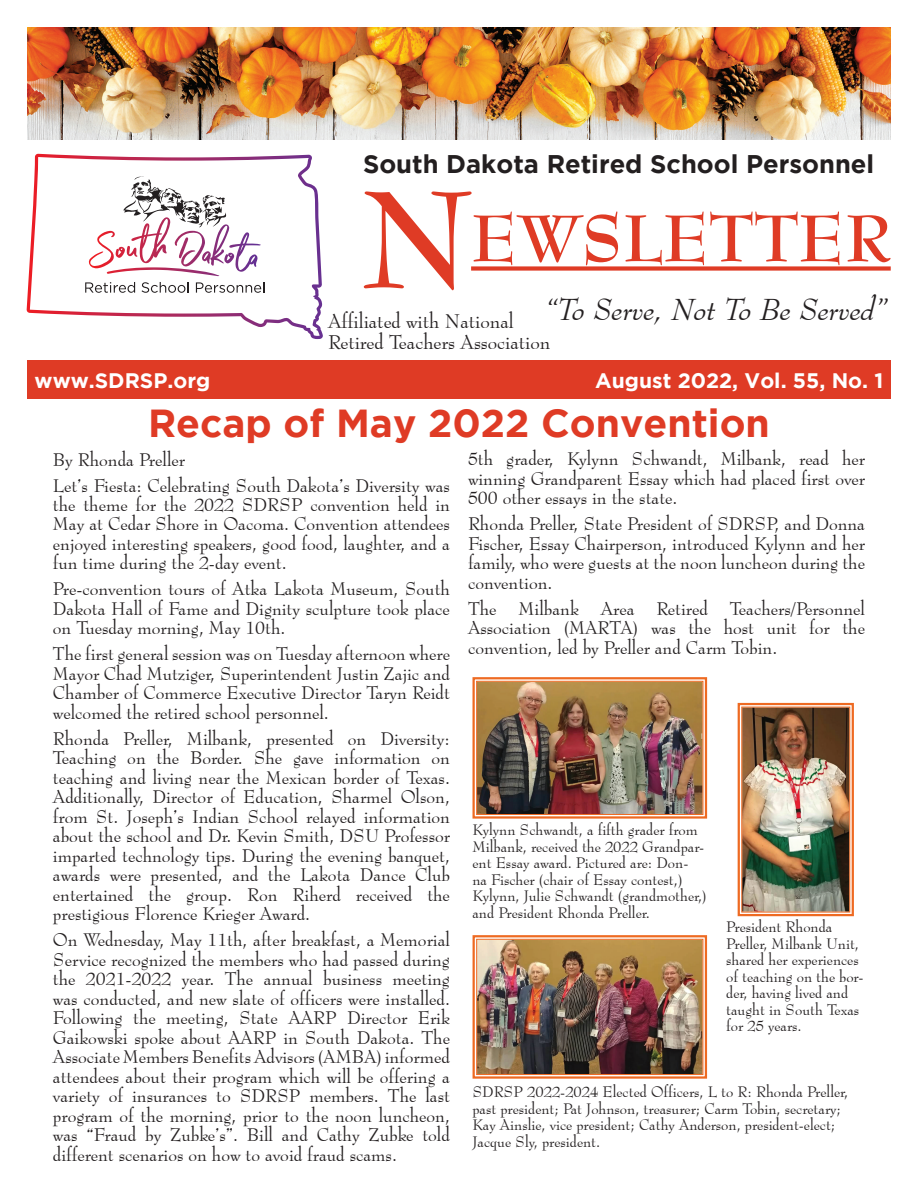
<style>
.page{position:relative;width:918px;height:1188px;background:#fff}
.page>*{position:absolute;margin:0;border:0;box-sizing:border-box;transform-origin:0 0}
.t1{font:700 64.5px "Bernhard Modern BT";color:#df3b25}
.t2{font:700 39px "Gotham";color:#df3b25}
.t3{font:italic 30px "Bernhard Modern BT";color:#231f20}
.t4{font:700 25.5px "Gotham";color:#231f20}
.t5{font:700 21px "Gotham";color:#fff}
.t6{font:19.5px/21px "Bernhard Modern BT";color:#231f20}
.t7{font:18px/19.5px "Bernhard Modern BT";color:#231f20;text-align:justify}
.t8{font:15px/16.5px "Bernhard Modern BT";color:#231f20}
.s1{font-size:135px}
</style>
<div class="page">
<div style="left:471px;top:266px;width:420px;height:5px;background:#df3b25"></div>
<div style="left:27px;top:361px;width:864px;height:38px;background:#df3b25"></div>
<svg style="left:27px;top:154px;width:296px;height:185px"></svg>
<img style="left:27px;top:27px;width:864px;height:112px">
<img style="left:472px;top:677px;width:236px;height:142px">
<div style="left:476px;top:681px;width:227px;height:134px;border:1px solid #ee6a22"></div>
<img style="left:472px;top:935px;width:236px;height:144px">
<div style="left:476px;top:939px;width:227px;height:136px;border:1px solid #ee6a22"></div>
<img style="left:737px;top:702px;width:117px;height:215px">
<div style="left:741px;top:707px;width:109px;height:205px;border:1px solid #ee6a22"></div>
<h3 class="t4" style="left:363px;top:149px;width:513px">South Dakota Retired School Personnel</h3>
<h1 class="t1" style="left:363px;top:197px;width:529px"><span class="s1">N</span>EWSLETTER</h1>
<p class="t6" style="left:328px;top:310px;width:224px">Affiliated with National<br>Retired Teachers Association</p>
<h3 class="t3" style="left:546px;top:291px;width:344px">“To Serve, Not To Be Served”</h3>
<p class="t5" style="left:35px;top:368px;width:177px">www.SDRSP.org</p>
<p class="t5" style="left:595px;top:368px;width:290px">August 2022, Vol. 55, No. 1</p>
<h2 class="t2" style="left:148px;top:400px;width:623px">Recap of May 2022 Convention</h2>
<p class="t7" style="left:53px;top:446px;width:399px;line-height:26px">By Rhonda Preller<br>Let’s Fiesta: Celebrating South Dakota’s Diversity was</p>
<p class="t7" style="left:53px;top:494px;width:399px">the theme for the 2022 SDRSP convention held in May at Cedar Shore in Oacoma. Convention attendees enjoyed interesting speakers, good food, laughter, and a fun time during the 2-day event.</p>
<p class="t7" style="left:53px;top:579px;width:399px">Pre-convention tours of Atka Lakota Museum, South Dakota Hall of Fame and Dignity sculpture took place on Tuesday morning, May 10th.</p>
<p class="t7" style="left:53px;top:644px;width:399px">The first general session was on Tuesday afternoon where Mayor Chad Mutziger, Superintendent Justin Zajic and Chamber of Commerce Executive Director Taryn Reidt welcomed the retired school personnel.</p>
<p class="t7" style="left:53px;top:728px;width:399px">Rhonda Preller, Milbank, presented on Diversity:<br>Teaching on the Border. She gave information on teaching and living near the Mexican border of Texas.<br>Additionally, Director of Education, Sharmel Olson, from St. Joseph’s Indian School relayed information about the school and Dr. Kevin Smith, DSU Professor imparted technology tips. During the evening banquet, awards were presented, and the Lakota Dance Club entertained the group. Ron Riherd received the prestigious Florence Krieger Award.</p>
<p class="t7" style="left:53px;top:930px;width:399px">On Wednesday, May 11th, after breakfast, a Memorial Service recognized the members who had passed during the 2021-2022 year. The annual business meeting was conducted, and new slate of officers were installed.<br>Following the meeting, State AARP Director Erik Gaikowski spoke about AARP in South Dakota. The Associate Members Benefits Advisors (AMBA) informed attendees about their program which will be offering a variety of insurances to SDRSP members. The last program of the morning, prior to the noon luncheon, was “Fraud by Zubke’s”. Bill and Cathy Zubke told different scenarios on how to avoid fraud scams.</p>
<p class="t7" style="left:468px;top:449px;width:399px">5th grader, Kylynn Schwandt, Milbank, read her winning Grandparent Essay which had placed first over 500 other essays in the state.</p>
<p class="t7" style="left:468px;top:514px;width:399px">Rhonda Preller, State President of SDRSP, and Donna Fischer, Essay Chairperson, introduced Kylynn and her family, who were guests at the noon luncheon during the convention.</p>
<p class="t7" style="left:468px;top:598px;width:399px">The Milbank Area Retired Teachers/Personnel Association (MARTA) was the host unit for the convention, led by Preller and Carm Tobin.</p>
<p class="t8" style="left:472px;top:821px;width:236px">Kylynn Schwandt, a fifth grader from Milbank, received the 2022 Grandpar&shy;ent Essay award. Pictured are: Don&shy;na Fischer (chair of Essay contest,)<br>Kylynn, Julie Schwandt (grandmother,) and President Rhonda Preller.</p>
<p class="t8" style="left:726px;top:918px;width:139px">President Rhonda<br>Preller, Milbank Unit, shared her experiences of teaching on the bor&shy;der, having lived and taught in South Texas for 25 years.</p>
<p class="t8" style="left:472px;top:1083px;width:377px">SDRSP 2022-2024 Elected Officers, L to R: Rhonda Preller, past president; Pat Johnson, treasurer; Carm Tobin, secretary; Kay Ainslie, vice president; Cathy Anderson, president-elect; Jacque Sly, president.</p>
</div>
